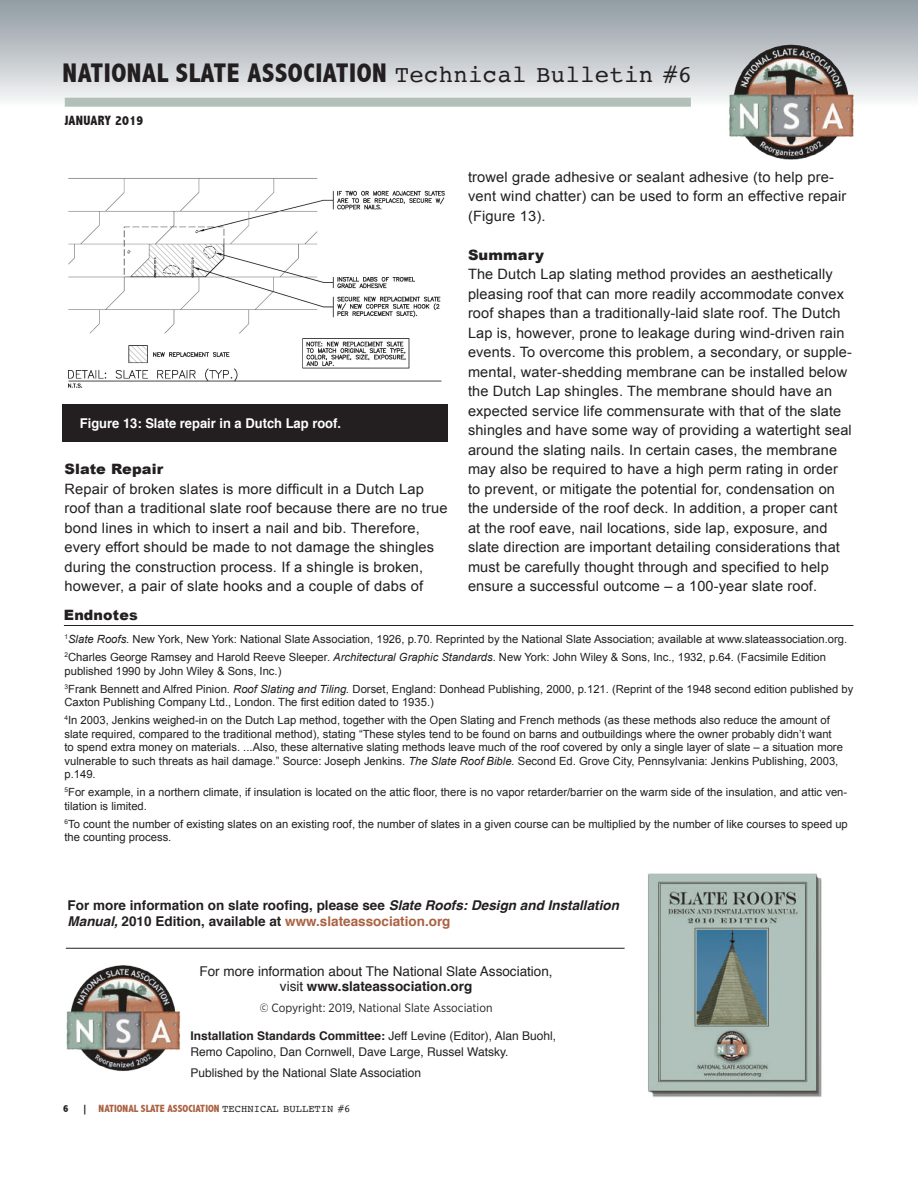
<style>
.page{position:relative;width:918px;height:1188px;background:#fff}
.page>*{position:absolute;margin:0;border:0;box-sizing:border-box;transform-origin:0 0}
.t1{font:800 condensed 27px "Abadi";letter-spacing:.02em;color:#231f20}
.t2{font:14.25px/19.5px "Arial";letter-spacing:.01em;color:#231f20}
.t3{font:900 14.25px "Arial";letter-spacing:.01em;color:#231f20}
.t4{font:700 13.5px/16.5px "Helvetica";color:#231f20}
.t5{font:13.5px/15px "Helvetica";color:#231f20;text-align:center}
.t6{font:700 13.5px "Helvetica";color:#fff;scale:.96 1}
.t7{font:800 condensed 13.5px "Abadi";letter-spacing:.02em;color:#231f20}
.t8{font:12px/16.5px "Helvetica";color:#231f20}
.t9{font:12px "Gotham Narrow";color:#231f20}
.t10{font:11.25px/13.5px "Arial";color:#231f20}
.t11{font:800 condensed 10.5px "Abadi";color:#aa6242}
.t12{font:800 condensed 10.5px "Abadi";color:#231f20}
.s1{font-family:"Courier";font-weight:400;font-stretch:normal;font-size:24px}
.s2{font-style:italic}
.s3{color:#aa6242}
.s4{font-weight:700}
.s5{color:#231f20}
.s6{font-family:"Courier";font-weight:400;font-stretch:normal;color:#231f20}
</style>
<div class="page">
<div style="left:0;top:0;width:918px;height:107px;background:linear-gradient(to bottom,#8e98a0,#f8f8f9)"></div>
<img style="left:724px;top:42px;width:133px;height:118px">
<div style="left:65px;top:98px;width:626px;height:9px;background:#b1c1ba"></div>
<img style="left:68px;top:178px;width:377px;height:210px">
<div style="left:63px;top:404px;width:385px;height:37px;background:#231f20"></div>
<img style="left:648px;top:873px;width:174px;height:225px">
<hr style="left:66px;top:948px;width:559px;height:1px;background:#231f20">
<img style="left:66px;top:965px;width:114px;height:106px">
<hr style="left:64px;top:625px;width:789px;height:1px;background:#231f20">
<h1 class="t1" style="left:63px;top:57px;width:631px">NATIONAL SLATE ASSOCIATION <span class="s1">Technical Bulletin #6</span></h1>
<p class="t7" style="left:64px;top:113px;width:80px">JANUARY 2019</p>
<p class="t6" style="left:80px;top:412px;width:274px">Figure 13: Slate repair in a Dutch Lap roof.</p>
<p class="t3" style="left:64px;top:459px;width:100px">Slate Repair</p>
<p class="t2" style="left:64px;top:479px;width:385px">Repair of broken slates is more difficult in a Dutch Lap roof than a traditional slate roof because there are no true bond lines in which to insert a nail and bib. Therefore, every effort should be made to not damage the shingles during the construction process. If a shingle is broken, however, a pair of slate hooks and a couple of dabs of</p>
<p class="t3" style="left:64px;top:605px;width:75px">Endnotes</p>
<p class="t2" style="left:468px;top:167px;width:380px">trowel grade adhesive or sealant adhesive (to help pre&shy;vent wind chatter) can be used to form an effective repair (Figure 13).</p>
<p class="t3" style="left:468px;top:244px;width:78px">Summary</p>
<p class="t2" style="left:468px;top:265px;width:386px">The Dutch Lap slating method provides an aesthetically pleasing roof that can more readily accommodate convex roof shapes than a traditionally-laid slate roof. The Dutch Lap is, however, prone to leakage during wind-driven rain events. To overcome this problem, a secondary, or supple&shy;mental, water-shedding membrane can be installed below the Dutch Lap shingles. The membrane should have an expected service life commensurate with that of the slate shingles and have some way of providing a watertight seal around the slating nails. In certain cases, the membrane may also be required to have a high perm rating in order to prevent, or mitigate the potential for, condensation on the underside of the roof deck. In addition, a proper cant at the roof eave, nail locations, side lap, exposure, and slate direction are important detailing considerations that must be carefully thought through and specified to help ensure a successful outcome – a 100-year slate roof.</p>
<p class="t10" style="left:64px;top:630px;width:784px;line-height:18px"><sup>1</sup><span class="s2">Slate Roofs</span>. New York, New York: National Slate Association, 1926, p.70. Reprinted by the National Slate Association; available at www.slateassociation.org.<br><sup>2</sup>Charles George Ramsey and Harold Reeve Sleeper. <span class="s2">Architectural Graphic Standards</span>. New York: John Wiley &amp; Sons, Inc., 1932, p.64. (Facsimile Edition</p>
<p class="t10" style="left:64px;top:662px;width:790px;line-height:18px">published 1990 by John Wiley &amp; Sons, Inc.)<br><sup>3</sup>Frank Bennett and Alfred Pinion. <span class="s2">Roof Slating and Tiling.</span> Dorset, England: Donhead Publishing, 2000, p.121. (Reprint of the 1948 second edition published by</p>
<p class="t10" style="left:64px;top:693px;width:767px;line-height:18px">Caxton Publishing Company Ltd., London. The first edition dated to 1935.)<br><sup>4</sup>In 2003, Jenkins weighed-in on the Dutch Lap method, together with the Open Slating and French methods (as these methods also reduce the amount of</p>
<p class="t10" style="left:64px;top:727px;width:780px">slate required, compared to the traditional method), stating “These styles tend to be found on barns and outbuildings where the owner probably didn’t want to spend extra money on materials. ...Also, these alternative slating methods leave much of the roof covered by only a single layer of slate – a situation more vulnerable to such threats as hail damage.” Source: Joseph Jenkins. <span class="s2">The Slate Roof Bible.</span> Second Ed. Grove City, Pennsylvania: Jenkins Publishing, 2003, p.149.</p>
<p class="t10" style="left:64px;top:786px;width:784px"><sup>5</sup>For example, in a northern climate, if insulation is located on the attic floor, there is no vapor retarder/barrier on the warm side of the insulation, and attic ven&shy;tilation is limited.</p>
<p class="t10" style="left:64px;top:817px;width:785px"><sup>6</sup>To count the number of existing slates on an existing roof, the number of slates in a given course can be multiplied by the number of like courses to speed up the counting process.</p>
<p class="t4" style="left:68px;top:897px;width:553px">For more information on slate roofing, please see <span class="s2">Slate Roofs: Design and Installation<br>Manual,</span> 2010 Edition, available at <span class="s3">www.slateassociation.org</span></p>
<p class="t5" style="left:200px;top:964px;width:355px">For more information about The National Slate Association, visit <span class="s4">www.slateassociation.org</span></p>
<p class="t9" style="left:260px;top:1000px;width:234px">© Copyright: 2019, National Slate Association</p>
<p class="t8" style="left:190px;top:1027px;width:367px"><span class="s4">Installation Standards Committee:</span> Jeff Levine (Editor), Alan Buohl,<br>Remo Capolino, Dan Cornwell, Dave Large, Russel Watsky.</p>
<p class="t8" style="left:190px;top:1065px;width:232px">Published by the National Slate Association</p>
<p class="t12" style="left:63px;top:1102px;width:7px">6</p>
<p class="t11" style="left:82px;top:1102px;width:270px"><span class="s5">|</span> NATIONAL SLATE ASSOCIATION <span class="s6">TECHNICAL BULLETIN #6</span></p>
</div>
